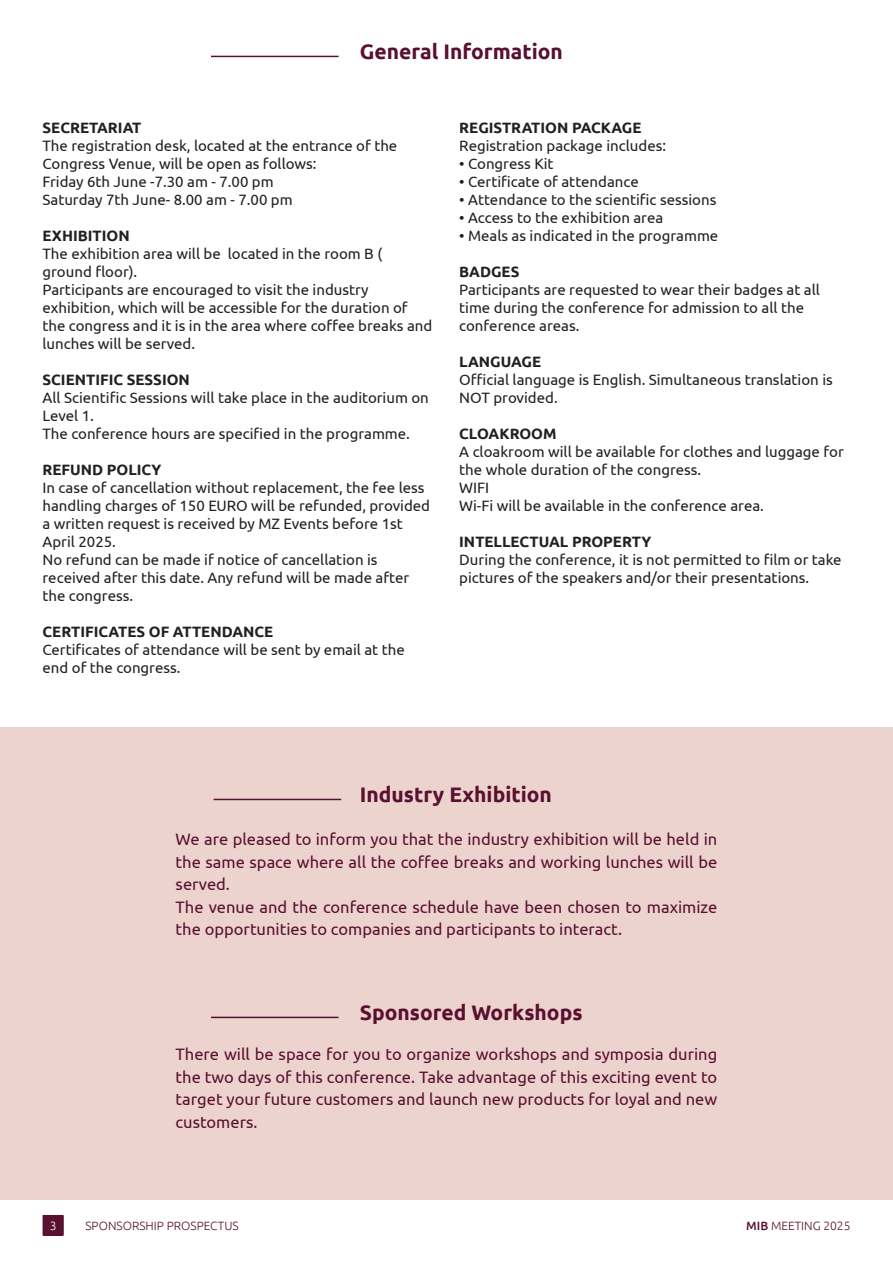
<style>
.page{position:relative;width:893px;height:1263px;background:#fff}
.page>*{position:absolute;margin:0;border:0;box-sizing:border-box;transform-origin:0 0}
.t1{font:700 21px "Ubuntu";color:#591031}
.t2{font:16.5px/22.5px "Ubuntu";color:#591031;text-align:justify}
.t3{font:15px/18px "Ubuntu";color:#231f20}
.t4{font:700 15px "Ubuntu";color:#231f20}
.t5{font:300 12px "Ubuntu";color:#591031}
.t6{font:300 12px "Ubuntu";color:#fff}
.s1{font-weight:500}
</style>
<div class="page">
<div style="left:42px;top:1215px;width:22px;height:21px;background:#591031"></div>
<hr style="left:211px;top:56px;width:128px;height:1px;background:#591031">
<div style="left:0;top:727px;width:893px;height:472px;background:#edd3ce"></div>
<hr style="left:214px;top:799px;width:127px;height:1px;background:#591031">
<hr style="left:211px;top:1017px;width:128px;height:1px;background:#591031">
<p class="t1" style="left:360px;top:39px;width:205px">General Information</p>
<p class="t4" style="left:43px;top:118px;width:100px">SECRETARIAT</p>
<p class="t3" style="left:43px;top:136px;width:356px">The registration desk, located at the entrance of the<br>Congress Venue, will be open as follows:</p>
<p class="t3" style="left:43px;top:172px;width:233px">Friday 6th June -7.30 am - 7.00 pm</p>
<p class="t3" style="left:43px;top:190px;width:252px">Saturday 7th June- 8.00 am - 7.00 pm</p>
<p class="t4" style="left:43px;top:226px;width:89px">EXHIBITION</p>
<p class="t3" style="left:43px;top:244px;width:341px">The exhibition area will be located in the room B ( ground floor).</p>
<p class="t3" style="left:43px;top:280px;width:391px">Participants are encouraged to visit the industry exhibition, which will be accessible for the duration of the congress and it is in the area where coffee breaks and lunches will be served.</p>
<p class="t4" style="left:43px;top:370px;width:149px">SCIENTIFIC SESSION</p>
<p class="t3" style="left:43px;top:388px;width:388px">All Scientific Sessions will take place in the auditorium on<br>Level 1.</p>
<p class="t3" style="left:43px;top:424px;width:369px">The conference hours are specified in the programme.</p>
<p class="t4" style="left:43px;top:460px;width:120px">REFUND POLICY</p>
<p class="t3" style="left:43px;top:478px;width:389px">In case of cancellation without replacement, the fee less handling charges of 150 EURO will be refunded, provided a written request is received by MZ Events before 1st April 2025.</p>
<p class="t3" style="left:43px;top:550px;width:368px">No refund can be made if notice of cancellation is received after this date. Any refund will be made after the congress.</p>
<p class="t4" style="left:43px;top:622px;width:232px">CERTIFICATES OF ATTENDANCE</p>
<p class="t3" style="left:43px;top:640px;width:364px">Certificates of attendance will be sent by email at the end of the congress.</p>
<p class="t4" style="left:459px;top:118px;width:184px">REGISTRATION PACKAGE</p>
<p class="t3" style="left:459px;top:136px;width:208px">Registration package includes:</p>
<p class="t3" style="left:459px;top:154px;width:96px">• Congress Kit</p>
<p class="t3" style="left:459px;top:172px;width:181px">• Certificate of attendance</p>
<p class="t3" style="left:459px;top:190px;width:259px">• Attendance to the scientific sessions</p>
<p class="t3" style="left:459px;top:208px;width:205px">• Access to the exhibition area</p>
<p class="t3" style="left:459px;top:226px;width:261px">• Meals as indicated in the programme</p>
<p class="t4" style="left:459px;top:262px;width:62px">BADGES</p>
<p class="t3" style="left:459px;top:280px;width:362px">Participants are requested to wear their badges at all time during the conference for admission to all the conference areas.</p>
<p class="t4" style="left:459px;top:352px;width:83px">LANGUAGE</p>
<p class="t3" style="left:459px;top:370px;width:375px">Official language is English. Simultaneous translation is<br>NOT provided.</p>
<p class="t4" style="left:459px;top:424px;width:99px">CLOAKROOM</p>
<p class="t3" style="left:459px;top:442px;width:386px">A cloakroom will be available for clothes and luggage for the whole duration of the congress.</p>
<p class="t3" style="left:459px;top:478px;width:32px">WIFI</p>
<p class="t3" style="left:459px;top:496px;width:306px">Wi-Fi will be available in the conference area.</p>
<p class="t4" style="left:459px;top:532px;width:194px">INTELLECTUAL PROPERTY</p>
<p class="t3" style="left:459px;top:550px;width:384px">During the conference, it is not permitted to film or take pictures of the speakers and/or their presentations.</p>
<p class="t1" style="left:360px;top:782px;width:194px">Industry Exhibition</p>
<p class="t2" style="left:176px;top:828px;width:543px">We are pleased to inform you that the industry exhibition will be held in the same space where all the coffee breaks and working lunches will be served.</p>
<p class="t2" style="left:176px;top:895px;width:543px">The venue and the conference schedule have been chosen to maximize the opportunities to companies and participants to interact.</p>
<p class="t1" style="left:360px;top:1000px;width:224px">Sponsored Workshops</p>
<p class="t2" style="left:176px;top:1042px;width:543px">There will be space for you to organize workshops and symposia during the two days of this conference. Take advantage of this exciting event to target your future customers and launch new products for loyal and new customers.</p>
<p class="t6" style="left:50px;top:1218px;width:8px">3</p>
<p class="t5" style="left:85px;top:1218px;width:155px">SPONSORSHIP PROSPECTUS</p>
<p class="t5" style="left:746px;top:1218px;width:106px"><span class="s1">MIB</span> MEETING 2025</p>
</div>
